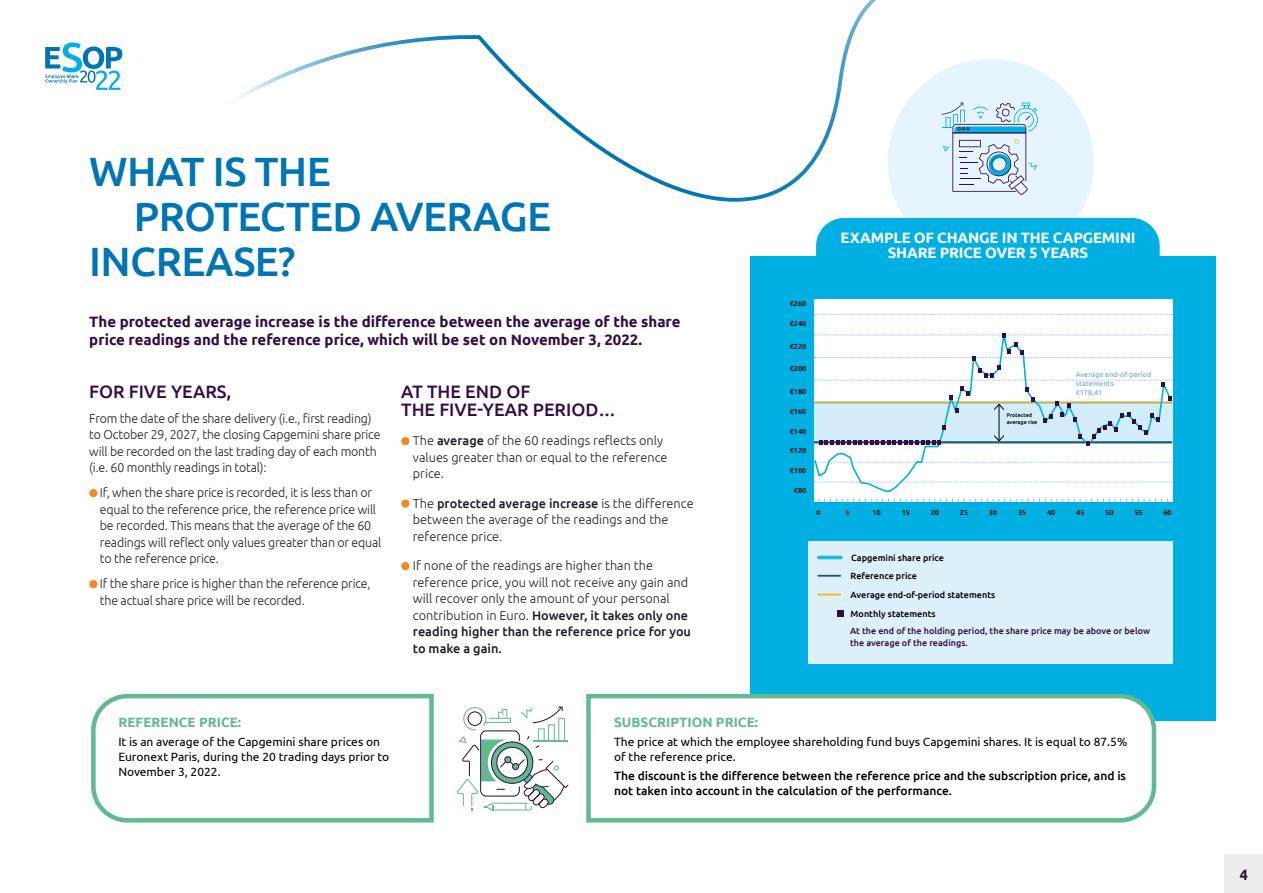
<style>
.page{position:relative;width:1263px;height:893px;background:#fff}
.page>*{position:absolute;margin:0;border:0;box-sizing:border-box;transform-origin:0 0}
.t1{font:500 40.95px "Ubuntu";letter-spacing:-.015em;color:#0075b3}
.t2{font:500 18px/18px "Ubuntu";color:#340c46}
.t3{font:700 15px/18px "Ubuntu";color:#340c46}
.t4{font:700 15px/15px "Ubuntu";letter-spacing:-.015em;color:#fff;text-align:center}
.t5{font:700 15px "Ubuntu";color:#340c46;scale:.95 1}
.t6{font:700 13.5px "Ubuntu";color:#62ba8f}
.t7{font:300 12.75px/16.5px "Ubuntu";letter-spacing:-.015em;color:#201d27}
.t8{font:12px/15px "Ubuntu";color:#000}
.t9{font:500 12px/15px "Ubuntu";color:#000}
.t10{font:500 9px/11.2px "Ubuntu";color:#340c46}
.t11{font:500 9px/18.5px "Ubuntu";color:#000}
.t12{font:500 7.2px "Ubuntu";color:#000}
.t13{font:500 7.2px/8.7px "Ubuntu";color:#8ab4da}
.t14{font:500 5.4px/6.6px "Ubuntu";color:#000}
.s1{font-weight:500}
</style>
<div class="page">
<div style="left:888px;top:59px;width:206px;height:206px;background:#e6f5fd;border-radius:50%"></div>
<div style="left:750px;top:256px;width:466px;height:327px;background:#00b0e3"></div>
<div style="left:750px;top:536px;width:466px;height:185px;background:#00b0e3"></div>
<div style="left:89px;top:489px;width:8px;height:8px;background:#f18823;border-radius:50%"></div>
<div style="left:89px;top:580px;width:8px;height:8px;background:#f18823;border-radius:50%"></div>
<div style="left:401px;top:437px;width:8px;height:8px;background:#f18823;border-radius:50%"></div>
<div style="left:401px;top:499px;width:8px;height:9px;background:#f18823;border-radius:50%"></div>
<div style="left:401px;top:562px;width:8px;height:8px;background:#f18823;border-radius:50%"></div>
<div style="left:1225px;top:855px;width:38px;height:38px;background:#ededed"></div>
<div style="left:808px;top:541px;width:364px;height:122px;background:#ddf1fc"></div>
<div style="left:838px;top:610px;width:6px;height:7px;background:#340c46"></div>
<hr style="left:819px;top:556px;width:22px;height:3px;background:#21b9da">
<hr style="left:818px;top:575px;width:22px;height:2px;background:#155a6c">
<svg style="left:818px;top:594px;width:22px;height:1px"></svg>
<div style="left:814px;top:299px;width:358px;height:203px;background:#fff"></div>
<svg style="left:814px;top:314px;width:359px;height:1px"></svg>
<svg style="left:819px;top:499px;width:349px;height:3px"></svg>
<svg style="left:813px;top:334px;width:359px;height:158px"></svg>
<div style="left:816px;top:218px;width:344px;height:38px;background:#00b0e3"></div>
<svg style="left:45px;top:43px;width:77px;height:47px"></svg>
<svg style="left:91px;top:693px;width:343px;height:130px"></svg>
<svg style="left:457px;top:707px;width:111px;height:104px"></svg>
<svg style="left:586px;top:693px;width:571px;height:130px"></svg>
<svg style="left:287px;top:0;width:762px;height:198px"></svg>
<svg style="left:814px;top:333px;width:359px;height:112px"></svg>
<h1 class="t1" style="left:89px;top:146px;width:243px">WHAT IS THE</h1>
<h1 class="t1" style="left:134px;top:191px;width:419px">PROTECTED AVERAGE</h1>
<h1 class="t1" style="left:89px;top:236px;width:208px">INCREASE?</h1>
<p class="t3" style="left:89px;top:312px;width:593px">The protected average increase is the difference between the average of the share price readings and the reference price, which will be set on November 3, 2022.</p>
<h2 class="t2" style="left:89px;top:382px;width:144px">FOR FIVE YEARS,</h2>
<p class="t7" style="left:89px;top:410px;width:293px">From the date of the share delivery (i.e., first reading) to October 29, 2027, the closing Capgemini share price will be recorded on the last trading day of each month (i.e. 60 monthly readings in total):</p>
<p class="t7" style="left:100px;top:484px;width:283px">If, when the share price is recorded, it is less than or equal to the reference price, the reference price will be recorded. This means that the average of the 60 readings will reflect only values greater than or equal to the reference price.</p>
<p class="t7" style="left:100px;top:575px;width:272px">If the share price is higher than the reference price, the actual share price will be recorded.</p>
<h2 class="t2" style="left:401px;top:382px;width:216px">AT THE END OF<br>THE FIVE-YEAR PERIOD…</h2>
<p class="t7" style="left:413px;top:432px;width:256px">The <span class="s1">average</span> of the 60 readings reflects only values greater than or equal to the reference price.</p>
<p class="t7" style="left:413px;top:495px;width:282px">The <span class="s1">protected average increase</span> is the difference between the average of the readings and the reference price.</p>
<p class="t7" style="left:413px;top:557px;width:280px">If none of the readings are higher than the reference price, you will not receive any gain and will recover only the amount of your personal contribution in Euro. <span class="s1">However, it takes only one reading higher than the reference price for you to make a gain.</span></p>
<p class="t4" style="left:840px;top:230px;width:296px">EXAMPLE OF CHANGE IN THE CAPGEMINI<br>SHARE PRICE OVER 5 YEARS</p>
<p class="t12" style="left:790px;top:298px;width:18px">€260</p>
<p class="t12" style="left:790px;top:319px;width:18px">€240</p>
<p class="t12" style="left:790px;top:342px;width:18px">€220</p>
<p class="t12" style="left:790px;top:364px;width:18px">€200</p>
<p class="t12" style="left:790px;top:387px;width:18px">€180</p>
<p class="t12" style="left:790px;top:407px;width:18px">€160</p>
<p class="t12" style="left:790px;top:426px;width:18px">€140</p>
<p class="t12" style="left:790px;top:446px;width:18px">€120</p>
<p class="t12" style="left:790px;top:466px;width:18px">€100</p>
<p class="t12" style="left:794px;top:486px;width:14px">€80</p>
<p class="t14" style="left:1007px;top:412px;width:32px">Protected average rise</p>
<p class="t13" style="left:1076px;top:370px;width:77px">Average end-of-period statements<br>€178,41</p>
<p class="t12" style="left:816px;top:508px;width:6px">0</p>
<p class="t12" style="left:846px;top:508px;width:6px">5</p>
<p class="t12" style="left:873px;top:508px;width:10px">10</p>
<p class="t12" style="left:902px;top:508px;width:10px">15</p>
<p class="t12" style="left:931px;top:508px;width:10px">20</p>
<p class="t12" style="left:960px;top:508px;width:10px">25</p>
<p class="t12" style="left:989px;top:508px;width:10px">30</p>
<p class="t12" style="left:1018px;top:508px;width:10px">35</p>
<p class="t12" style="left:1047px;top:508px;width:10px">40</p>
<p class="t12" style="left:1076px;top:508px;width:10px">45</p>
<p class="t12" style="left:1105px;top:508px;width:10px">50</p>
<p class="t12" style="left:1134px;top:508px;width:10px">55</p>
<p class="t12" style="left:1163px;top:508px;width:10px">60</p>
<p class="t11" style="left:850px;top:548px;width:146px">Capgemini share price<br>Reference price<br>Average end-of-period statements</p>
<p class="t11" style="left:850px;top:604px;width:87px">Monthly statements</p>
<p class="t10" style="left:850px;top:625px;width:301px">At the end of the holding period, the share price may be above or below the average of the readings.</p>
<p class="t6" style="left:118px;top:714px;width:124px">REFERENCE PRICE:</p>
<p class="t8" style="left:118px;top:734px;width:272px">It is an average of the Capgemini share prices on<br>Euronext Paris, during the 20 trading days prior to<br>November 3, 2022.</p>
<p class="t6" style="left:614px;top:714px;width:146px">SUBSCRIPTION PRICE:</p>
<p class="t8" style="left:614px;top:734px;width:515px">The price at which the employee shareholding fund buys Capgemini shares. It is equal to 87.5% of the reference price.</p>
<p class="t9" style="left:614px;top:768px;width:513px">The discount is the difference between the reference price and the subscription price, and is not taken into account in the calculation of the performance.</p>
<p class="t5" style="left:1240px;top:865px;width:10px">4</p>
</div>
